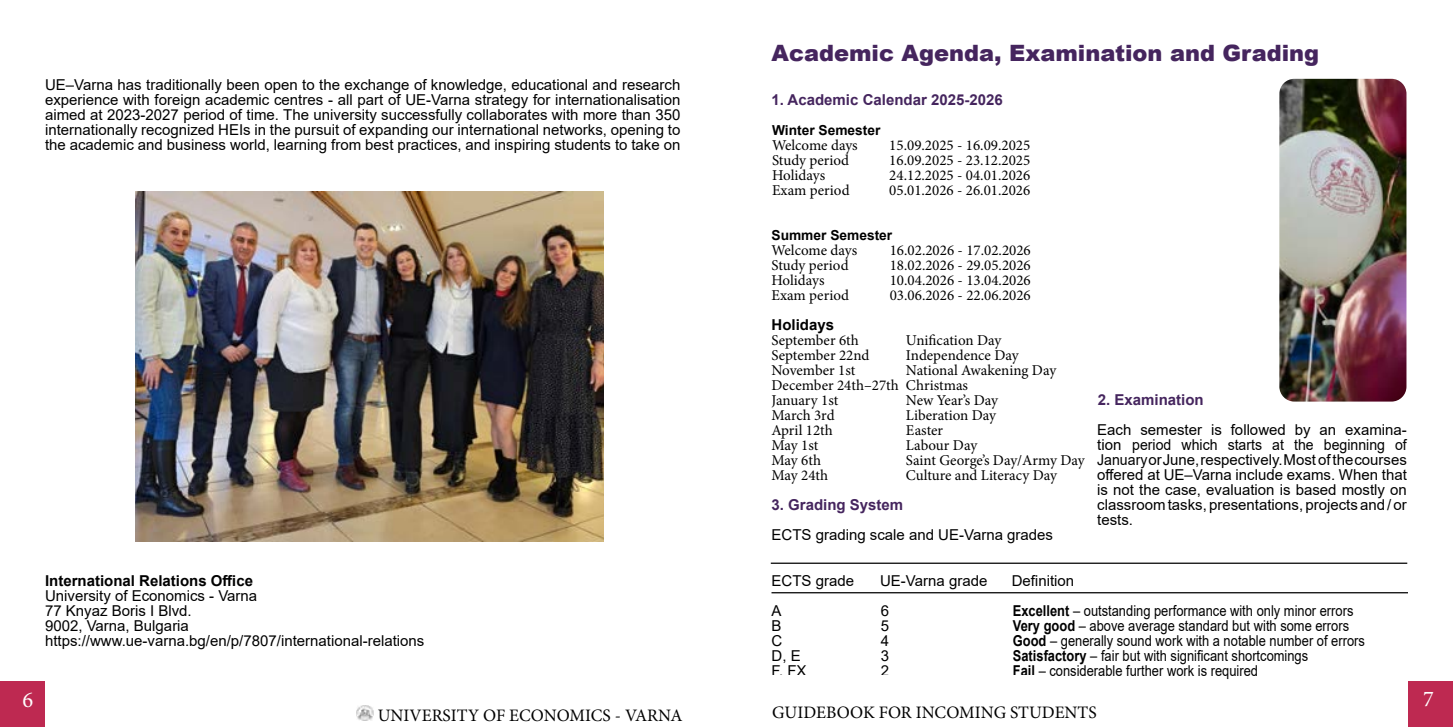
<style>
.page{position:relative;width:1453px;height:727px;background:#fff}
.page>*{position:absolute;margin:0;border:0;box-sizing:border-box;transform-origin:0 0}
.t1{font:900 22.5px "Arial";color:#45255e}
.t2{font:22.5px "Minion Pro";color:#fff}
.t3{font:700 22.5px "Arial";color:#fff}
.t4{font:17.5px "Minion Pro";color:#000}
.t5{font:15px/15px "Arial";color:#000}
.t6{font:15px/15px "Minion Pro";color:#000}
.t7{font:15px/15px "Arial";color:#000;scale:.86 1}
.t8{font:700 15px "Arial";color:#45255e}
.t9{font:700 15px "Arial";color:#000}
.t10{font:15px "Minion Pro";color:#000;scale:1.5 1}
.t11{font:700 13.75px "Arial";color:#000}
.s1{font-weight:700}
</style>
<div class="page">
<svg style="left:44px;top:681px;width:1px;height:45px"></svg>
<div style="left:0;top:681px;width:44px;height:45px;background:#be2951"></div>
<hr style="left:771px;top:562px;width:636px;height:1px;background:#000">
<hr style="left:771px;top:592px;width:637px;height:1px;background:#000">
<div style="left:1408px;top:681px;width:45px;height:45px;background:#be2951"></div>
<img style="left:356px;top:705px;width:18px;height:15px">
<img style="left:1279px;top:79px;width:127px;height:322px">
<img style="left:135px;top:191px;width:469px;height:350px">
<h1 class="t2" style="left:22px;top:684px;width:12px">6</h1>
<p class="t5" style="left:45px;top:77px;width:637px;text-align:justify">UE–Varna has traditionally been open to the exchange of knowledge, educational and research experience with foreign academic centres - all part of UE-Varna strategy for internationalisation aimed at 2023-2027 period of time. The university successfully collaborates with more than 350 internationally recognized HEIs in the pursuit of expanding our international networks, opening to the academic and business world, learning from best practices, and inspiring students to take on</p>
<p class="t9" style="left:45px;top:569px;width:209px">International Relations Office</p>
<p class="t5" style="left:45px;top:587px;width:381px">University of Economics - Varna<br>77 Knyaz Boris I Blvd.<br>9002, Varna, Bulgaria https://www.ue-varna.bg/en/p/7807/international-relations</p>
<h1 class="t1" style="left:771px;top:37px;width:549px">Academic Agenda, Examination and Grading</h1>
<p class="t8" style="left:771px;top:89px;width:233px">1. Academic Calendar 2025-2026</p>
<p class="t11" style="left:772px;top:120px;width:110px">Winter Semester</p>
<p class="t6" style="left:772px;top:138px;width:87px">Welcome days<br>Study period<br>Holidays<br>Exam period</p>
<p class="t11" style="left:771px;top:225px;width:122px">Summer Semester</p>
<p class="t6" style="left:771px;top:243px;width:87px">Welcome days<br>Study period<br>Holidays<br>Exam period</p>
<p class="t6" style="left:889px;top:138px;width:143px;text-align:justify">15.09.2025 - 16.09.2025<br>16.09.2025 - 23.12.2025<br>24.12.2025 - 04.01.2026<br>05.01.2026 - 26.01.2026</p>
<p class="t6" style="left:890px;top:243px;width:143px;text-align:justify">16.02.2026 - 17.02.2026<br>18.02.2026 - 29.05.2026<br>10.04.2026 - 13.04.2026<br>03.06.2026 - 22.06.2026</p>
<p class="t9" style="left:771px;top:314px;width:64px">Holidays</p>
<p class="t6" style="left:771px;top:333px;width:129px">September 6th<br>September 22nd<br>November 1st<br>December 24th–27th<br>January 1st<br>March 3rd<br>April 12th<br>May 1st<br>May 6th<br>May 24th</p>
<p class="t6" style="left:906px;top:333px;width:180px">Unification Day<br>Independence Day<br>National Awakening Day<br>Christmas<br>New Year’s Day<br>Liberation Day<br>Easter<br>Labour Day<br>Saint George’s Day/Army Day<br>Culture and Literacy Day</p>
<p class="t8" style="left:771px;top:494px;width:133px">3. Grading System</p>
<p class="t8" style="left:1098px;top:389px;width:107px">2. Examination</p>
<p class="t5" style="left:1097px;top:422px;width:311px;text-align:justify">Each semester is followed by an examina&shy;tion period which starts at the beginning of January or June, respectively. Most of the courses offered at UE–Varna include exams. When that is not the case, evaluation is based mostly on classroom tasks, presentations, projects and / or tests.</p>
<p class="t5" style="left:771px;top:527px;width:283px">ECTS grading scale and UE-Varna grades</p>
<p class="t5" style="left:771px;top:565px;width:84px;line-height:30px">ECTS grade<br>A</p>
<p class="t5" style="left:771px;top:617px;width:37px">B<br>C<br>D, E<br>F, FX</p>
<p class="t5" style="left:880px;top:572px;width:109px">UE-Varna grade</p>
<p class="t5" style="left:1012px;top:565px;width:343px;line-height:30px">Definition<br><span class="s1">Excellent</span> – outstanding performance with only minor errors</p>
<p class="t7" style="left:1013px;top:617px;width:411px"><span class="s1">Very good</span> – above average standard but with some errors <span class="s1">Good</span> – generally sound work with a notable number of errors <span class="s1">Satisfactory</span> – fair but with significant shortcomings<br><span class="s1">Fail</span> – considerable further work is required</p>
<p class="t5" style="left:881px;top:602px;width:10px;text-align:justify">6<br>5<br>4<br>3<br>2</p>
<p class="t10" style="left:1020px;top:693px;width:16px">na</p>
<p class="t4" style="left:378px;top:703px;width:306px">UNIVERSITY OF ECONOMICS - VARNA</p>
<p class="t4" style="left:772px;top:700px;width:326px">GUIDEBOOK FOR INCOMING STUDENTS</p>
<h1 class="t3" style="left:1417px;top:680px;width:14px">7</h1>
<h1 class="t2" style="left:1423px;top:683px;width:12px">7</h1>
</div>
